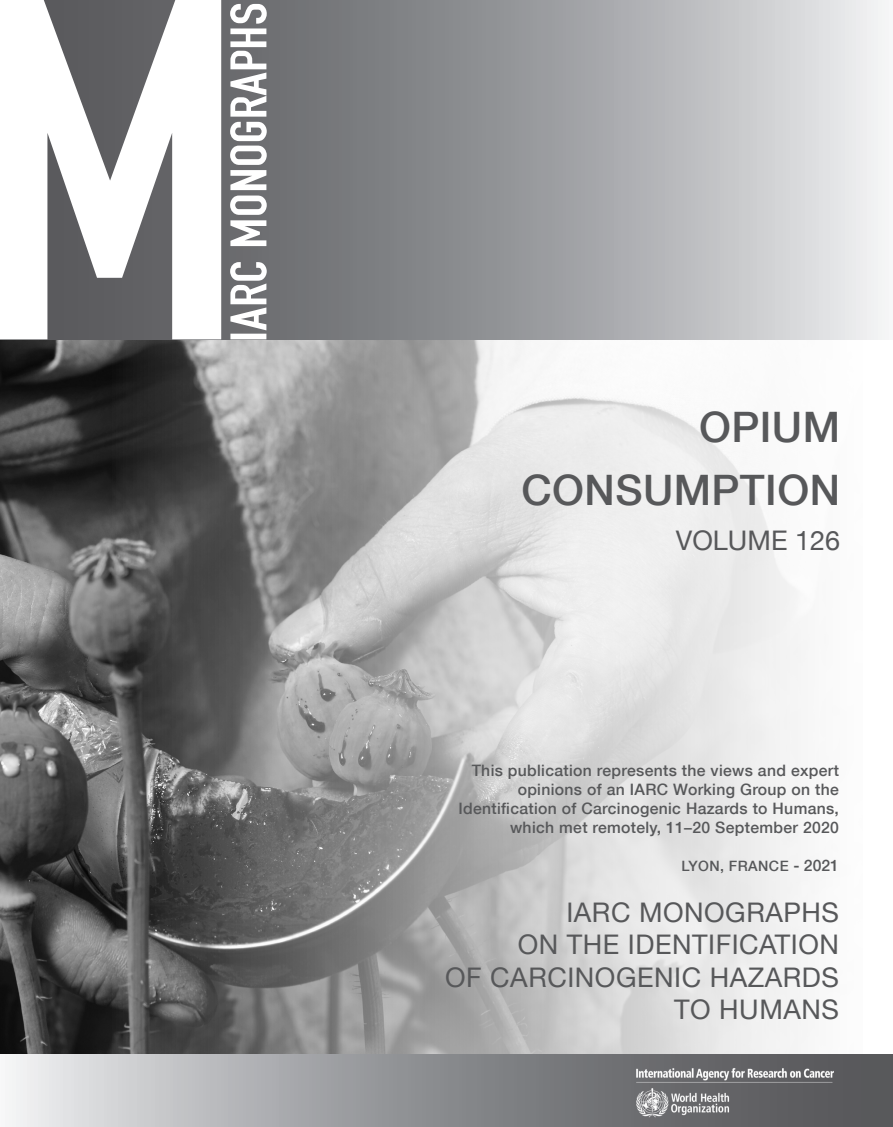
<style>
.page{position:relative;width:893px;height:1127px;background:#fff}
.page>*{position:absolute;margin:0;border:0;box-sizing:border-box;transform-origin:0 0}
.t1{font:500 42px/63.2px "Helvetica Neue";letter-spacing:.01em;color:#57585a;text-align:right}
.t2{font:27px/32.4px "Helvetica Neue";letter-spacing:.02em;color:#57585a;text-align:right}
.t3{font:27px "Helvetica Neue";color:#57585a}
.t4{font:500 15.75px/18.9px "Helvetica Neue";letter-spacing:.02em;color:#57585a;text-align:right}
.t5{font:500 14.25px "Helvetica Neue";letter-spacing:.03em;color:#57585a}
.s1{font-size:15.75px}
</style>
<div class="page">
<img style="left:0;top:340px;width:863px;height:715px">
<svg style="left:9px;top:1055px;width:884px;height:72px;background:#9c9da0"></svg>
<img style="left:631px;top:1065px;width:208px;height:54px">
<svg style="left:221px;top:0;width:664px;height:339px;background:#a5a7a9"></svg>
<svg style="left:44px;top:0;width:132px;height:339px;fill:#636366"></svg>
<svg style="left:230px;top:4px;width:37px;height:335px"></svg>
<h1 class="t1" style="left:521px;top:395px;width:320px">OPIUM<br>CONSUMPTION</h1>
<h2 class="t3" style="left:676px;top:524px;width:166px">VOLUME 126</h2>
<p class="t4" style="left:459px;top:761px;width:382px">This publication represents the views and expert opinions of an IARC Working Group on the Identification of Carcinogenic Hazards to Humans, which met remotely, 11–20 September 2020</p>
<p class="t5" style="left:681px;top:857px;width:159px">LYON, FRANCE <span class="s1">- 2021</span></p>
<h2 class="t2" style="left:445px;top:896px;width:395px">IARC MONOGRAPHS<br>ON THE IDENTIFICATION<br>OF CARCINOGENIC HAZARDS<br>TO HUMANS</h2>
</div>
